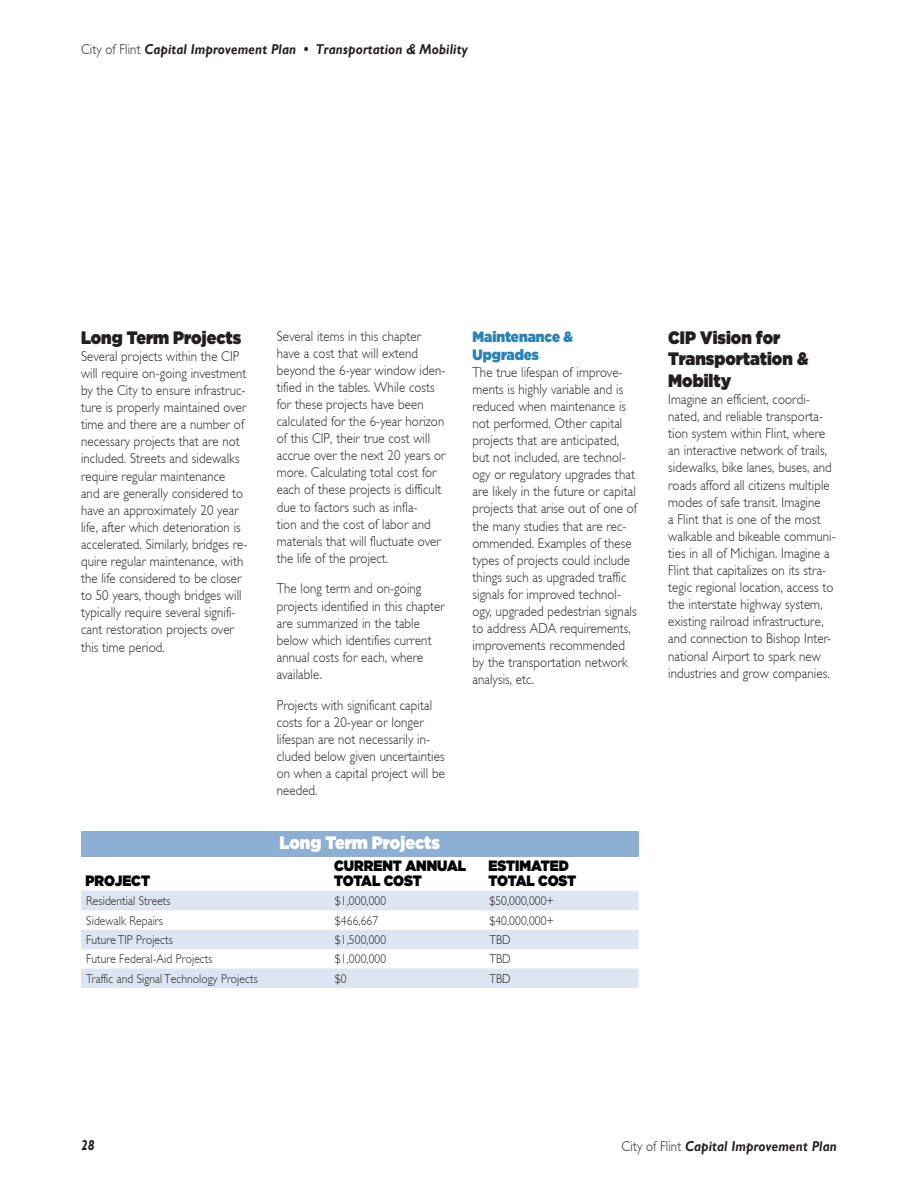
<style>
.page{position:relative;width:918px;height:1188px;background:#fff}
.page>*{position:absolute;margin:0;border:0;box-sizing:border-box;transform-origin:0 0}
.heading_2{font:900 18px/21.6px "Gotham";color:#231f20;scale:.9 1}
.Table-Title_1{font:900 18px "Gotham";color:#fff;scale:.9 1}
.Table-heading_1{font:900 15px/15px "Gotham";color:#000;scale:.9 1}
.heading_3{font:900 15px/18px "Gotham";color:#2a83b7;scale:.9 1}
.t1{font:300 14.25px/17.1px "Gill Light S Si";letter-spacing:.01em;color:#231f20;scale:.9 1}
.t2{font:italic 700 14.25px "Gill Sans";letter-spacing:.01em;color:#231f20;scale:.9 1}
.Table-Normal{font:300 12.75px "Gill Light S Si";letter-spacing:.01em;color:#231f20;scale:.9 1}
.s1{font-family:"Gill Light S Si";font-weight:300;font-style:normal}
</style>
<div class="page">
<div style="left:81px;top:831px;width:558px;height:25px;background:#8dafd3"></div>
<svg style="left:81px;top:891px;width:558px;height:97px;fill:#dce5f1"></svg>
<p class="t2" style="left:81px;top:41px;width:431px"><span class="s1">City of Flint</span> Capital Improvement Plan • Transportation &amp; Mobility</p>
<p class="heading_2" style="left:81px;top:326px;width:180px">Long Term Projects</p>
<p class="t1" style="left:81px;top:347px;width:186px">Several projects within the CIP will require on-going investment by the City to ensure infrastruc&shy;ture is properly maintained over time and there are a number of necessary projects that are not included. Streets and sidewalks require regular maintenance and are generally considered to have an approximately 20 year life, after which deterioration is accelerated. Similarly, bridges re&shy;quire regular maintenance, with the life considered to be closer to 50 years, though bridges will typically require several signifi&shy;cant restoration projects over this time period.</p>
<p class="Table-heading_1" style="left:86px;top:873px;width:73px">PROJECT</p>
<p class="t1" style="left:277px;top:327px;width:189px">Several items in this chapter have a cost that will extend beyond the 6-year window iden&shy;tified in the tables. While costs for these projects have been calculated for the 6-year horizon of this CIP, their true cost will accrue over the next 20 years or more. Calculating total cost for each of these projects is difficult due to factors such as infla-<br>tion and the cost of labor and materials that will fluctuate over the life of the project.</p>
<p class="t1" style="left:277px;top:580px;width:188px">The long term and on-going projects identified in this chapter are summarized in the table below which identifies current annual costs for each, where available.</p>
<p class="t1" style="left:277px;top:696px;width:188px">Projects with significant capital costs for a 20-year or longer lifespan are not necessarily in&shy;cluded below given uncertainties on when a capital project will be needed.</p>
<p class="Table-Title_1" style="left:280px;top:832px;width:180px">Long Term Projects</p>
<p class="heading_3" style="left:472px;top:327px;width:113px">Maintenance &amp;<br>Upgrades</p>
<p class="t1" style="left:472px;top:363px;width:184px">The true lifespan of improve&shy;ments is highly variable and is reduced when maintenance is not performed. Other capital projects that are anticipated, but not included, are technol&shy;ogy or regulatory upgrades that are likely in the future or capital projects that arise out of one of the many studies that are rec&shy;ommended. Examples of these types of projects could include things such as upgraded traffic signals for improved technol&shy;ogy, upgraded pedestrian signals to address ADA requirements, improvements recommended by the transportation network analysis, etc.</p>
<p class="Table-heading_1" style="left:334px;top:858px;width:148px">CURRENT ANNUAL<br>TOTAL COST</p>
<p class="Table-heading_1" style="left:489px;top:858px;width:99px">ESTIMATED<br>TOTAL COST</p>
<p class="Table-Normal" style="left:86px;top:894px;width:95px">Residential Streets</p>
<p class="Table-Normal" style="left:335px;top:894px;width:58px">$1,000,000</p>
<p class="Table-Normal" style="left:489px;top:894px;width:73px">$50,000,000+</p>
<p class="Table-Normal" style="left:86px;top:913px;width:87px">Sidewalk Repairs</p>
<p class="Table-Normal" style="left:335px;top:913px;width:50px">$466,667</p>
<p class="Table-Normal" style="left:489px;top:913px;width:73px">$40,000,000+</p>
<p class="Table-Normal" style="left:86px;top:932px;width:98px">Future TIP Projects</p>
<p class="Table-Normal" style="left:335px;top:932px;width:58px">$1,500,000</p>
<p class="Table-Normal" style="left:489px;top:932px;width:25px">TBD</p>
<p class="Table-Normal" style="left:86px;top:952px;width:142px">Future Federal-Aid Projects</p>
<p class="Table-Normal" style="left:335px;top:952px;width:58px">$1,000,000</p>
<p class="Table-Normal" style="left:489px;top:952px;width:25px">TBD</p>
<p class="Table-Normal" style="left:86px;top:971px;width:192px">Traffic and Signal Technology Projects</p>
<p class="Table-Normal" style="left:335px;top:971px;width:15px">$0</p>
<p class="Table-Normal" style="left:489px;top:971px;width:25px">TBD</p>
<p class="heading_2" style="left:668px;top:326px;width:157px">CIP Vision for<br>Transportation &amp;<br>Mobilty</p>
<p class="t1" style="left:668px;top:391px;width:188px">Imagine an efficient, coordi&shy;nated, and reliable transporta&shy;tion system within Flint, where an interactive network of trails, sidewalks, bike lanes, buses, and roads afford all citizens multiple modes of safe transit. Imagine<br>a Flint that is one of the most walkable and bikeable communi&shy;ties in all of Michigan. Imagine a<br>Flint that capitalizes on its stra&shy;tegic regional location, access to the interstate highway system, existing railroad infrastructure, and connection to Bishop Inter&shy;national Airport to spark new industries and grow companies.</p>
<p class="t2" style="left:81px;top:1137px;width:17px">28</p>
<p class="t2" style="left:622px;top:1138px;width:241px"><span class="s1">City of Flint</span> Capital Improvement Plan</p>
</div>
